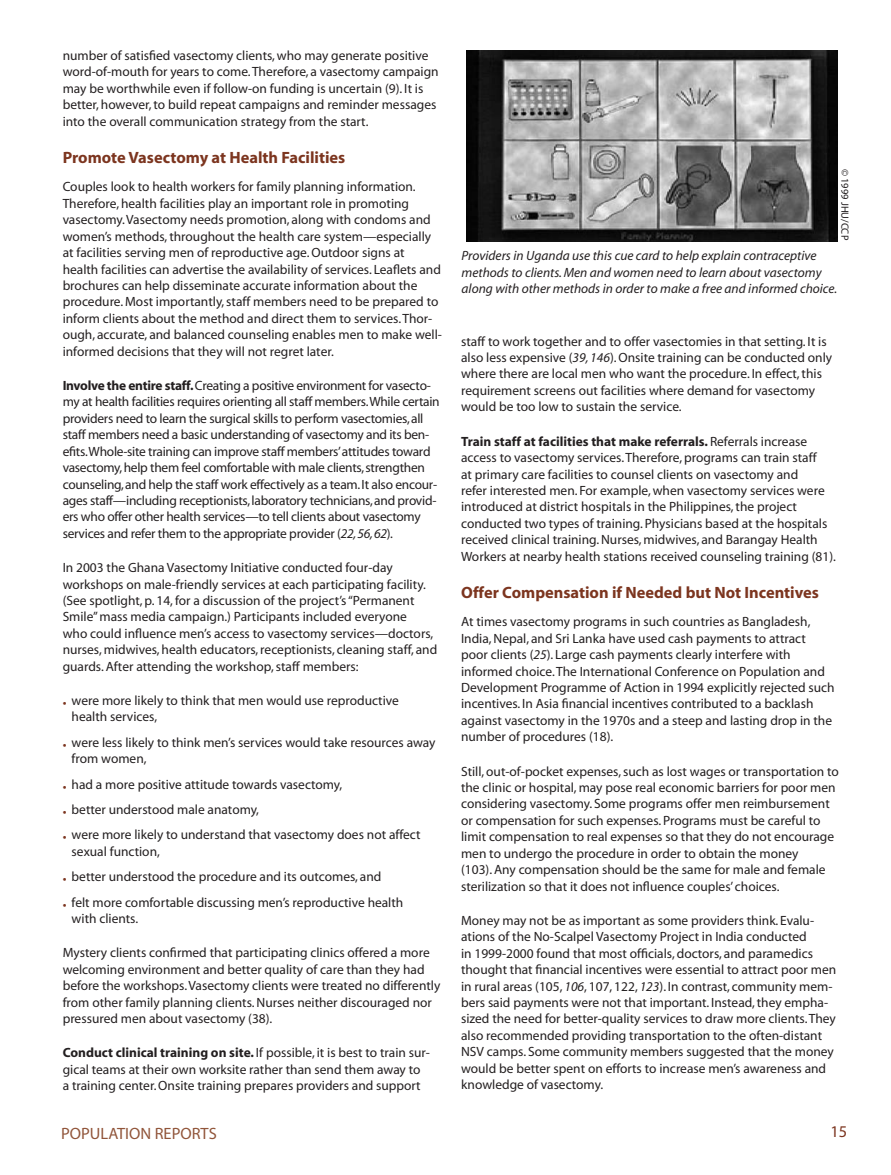
<style>
.page{position:relative;width:891px;height:1175px;background:#fff}
.page>*{position:absolute;margin:0;border:0;box-sizing:border-box;transform-origin:0 0}
.t1{font:700 16.35px "Myriad";color:#7c351f}
.t2{font:16.35px "Myriad";color:#91553a}
.t3{font:16.35px "Myriad";color:#7c351f}
.t4{font:13.5px/16.4px "Myriad";color:#231f20}
.t5{font:13.5px/16.4px "Myriad";letter-spacing:-.02em;color:#231f20}
.t6{font:italic 13.5px/16px "Myriad";color:#231f20}
.t7{font:10.5px "Myriad";color:#231f20}
.s1{font-weight:700}
.s2{font-style:italic}
.s3{color:#7c351f}
</style>
<div class="page">
<img style="left:466px;top:51px;width:372px;height:190px">
<p class="t4" style="left:63px;top:48px;width:377px">number of satisfied vasectomy clients, who may generate positive word-of-mouth for years to come. Therefore, a vasectomy campaign may be worthwhile even if follow-on funding is uncertain (9). It is better, however, to build repeat campaigns and reminder messages into the overall communication strategy from the start.</p>
<p class="t1" style="left:63px;top:151px;width:284px">Promote Vasectomy at Health Facilities</p>
<p class="t4" style="left:63px;top:180px;width:381px">Couples look to health workers for family planning information.<br>Therefore, health facilities play an important role in promoting vasectomy. Vasectomy needs promotion, along with condoms and women’s methods, throughout the health care system—especially at facilities serving men of reproductive age. Outdoor signs at health facilities can advertise the availability of services. Leaflets and brochures can help disseminate accurate information about the procedure. Most importantly, staff members need to be prepared to inform clients about the method and direct them to services. Thor&shy;ough, accurate, and balanced counseling enables men to make well&shy;informed decisions that they will not regret later.</p>
<p class="t5" style="left:63px;top:378px;width:379px"><span class="s1">Involve the entire staff.</span> Creating a positive environment for vasecto&shy;my at health facilities requires orienting all staff members. While certain providers need to learn the surgical skills to perform vasectomies, all staff members need a basic understanding of vasectomy and its ben&shy;efits. Whole-site training can improve staff members’ attitudes toward vasectomy, help them feel comfortable with male clients, strengthen counseling, and help the staff work effectively as a team. It also encour&shy;ages staff—including receptionists, laboratory technicians, and provid&shy;ers who offer other health services—to tell clients about vasectomy services and refer them to the appropriate provider (<span class="s2">22, 56, 62</span>).</p>
<p class="t4" style="left:63px;top:560px;width:376px">In 2003 the Ghana Vasectomy Initiative conducted four-day workshops on male-friendly services at each participating facility. (See spotlight, p. 14, for a discussion of the project’s “Permanent Smile” mass media campaign.) Participants included everyone<br>who could influence men’s access to vasectomy services—doctors, nurses, midwives, health educators, receptionists, cleaning staff, and guards. After attending the workshop, staff members:</p>
<p class="t4" style="left:72px;top:693px;width:329px;text-indent:-9px"><span class="s3">•</span> were more likely to think that men would use reproductive health services,</p>
<p class="t4" style="left:72px;top:735px;width:365px;text-indent:-9px"><span class="s3">•</span> were less likely to think men’s services would take resources away from women,</p>
<p class="t4" style="left:63px;top:777px;width:281px"><span class="s3">•</span> had a more positive attitude towards vasectomy,</p>
<p class="t4" style="left:63px;top:802px;width:198px"><span class="s3">•</span> better understood male anatomy,</p>
<p class="t4" style="left:72px;top:827px;width:350px;text-indent:-9px"><span class="s3">•</span> were more likely to understand that vasectomy does not affect sexual function,</p>
<p class="t4" style="left:63px;top:869px;width:320px"><span class="s3">•</span> better understood the procedure and its outcomes, and</p>
<p class="t4" style="left:72px;top:895px;width:333px;text-indent:-9px"><span class="s3">•</span> felt more comfortable discussing men’s reproductive health with clients.</p>
<p class="t4" style="left:63px;top:945px;width:379px">Mystery clients confirmed that participating clinics offered a more welcoming environment and better quality of care than they had before the workshops. Vasectomy clients were treated no differently from other family planning clients. Nurses neither discouraged nor pressured men about vasectomy (38).</p>
<p class="t4" style="left:63px;top:1045px;width:369px"><span class="s1">Conduct clinical training on site.</span> If possible, it is best to train sur&shy;gical teams at their own worksite rather than send them away to a training center. Onsite training prepares providers and support</p>
<p class="t7" style="left:849px;top:169px;width:73px;rotate:90deg">© 1999 JHU/CCP</p>
<p class="t6" style="left:462px;top:249px;width:377px">Providers in Uganda use this cue card to help explain contraceptive methods to clients. Men and women need to learn about vasectomy along with other methods in order to make a free and informed choice.</p>
<p class="t4" style="left:461px;top:334px;width:373px">staff to work together and to offer vasectomies in that setting. It is also less expensive (<span class="s2">39, 146</span>). Onsite training can be conducted only where there are local men who want the procedure. In effect, this requirement screens out facilities where demand for vasectomy would be too low to sustain the service.</p>
<p class="t4" style="left:461px;top:434px;width:376px"><span class="s1">Train staff at facilities that make referrals.</span> Referrals increase access to vasectomy services. Therefore, programs can train staff<br>at primary care facilities to counsel clients on vasectomy and<br>refer interested men. For example, when vasectomy services were introduced at district hospitals in the Philippines, the project conducted two types of training. Physicians based at the hospitals received clinical training. Nurses, midwives, and Barangay Health Workers at nearby health stations received counseling training (81).</p>
<p class="t1" style="left:461px;top:586px;width:359px">Offer Compensation if Needed but Not Incentives</p>
<p class="t4" style="left:461px;top:614px;width:375px">At times vasectomy programs in such countries as Bangladesh, India, Nepal, and Sri Lanka have used cash payments to attract poor clients (<span class="s2">25</span>). Large cash payments clearly interfere with informed choice. The International Conference on Population and Development Programme of Action in 1994 explicitly rejected such incentives. In Asia financial incentives contributed to a backlash against vasectomy in the 1970s and a steep and lasting drop in the number of procedures (18).</p>
<p class="t4" style="left:461px;top:764px;width:379px">Still, out-of-pocket expenses, such as lost wages or transportation to the clinic or hospital, may pose real economic barriers for poor men considering vasectomy. Some programs offer men reimbursement or compensation for such expenses. Programs must be careful to limit compensation to real expenses so that they do not encourage men to undergo the procedure in order to obtain the money<br>(103). Any compensation should be the same for male and female sterilization so that it does not influence couples’ choices.</p>
<p class="t4" style="left:461px;top:913px;width:377px">Money may not be as important as some providers think. Evalu&shy;ations of the No-Scalpel Vasectomy Project in India conducted<br>in 1999-2000 found that most officials, doctors, and paramedics thought that financial incentives were essential to attract poor men in rural areas (105, <span class="s2">106</span>, 107, 122, <span class="s2">123</span>). In contrast, community mem&shy;bers said payments were not that important. Instead, they empha&shy;sized the need for better-quality services to draw more clients. They also recommended providing transportation to the often-distant NSV camps. Some community members suggested that the money would be better spent on efforts to increase men’s awareness and knowledge of vasectomy.</p>
<p class="t2" style="left:61px;top:1127px;width:157px">POPULATION REPORTS</p>
<p class="t3" style="left:831px;top:1125px;width:18px">15</p>
</div>
